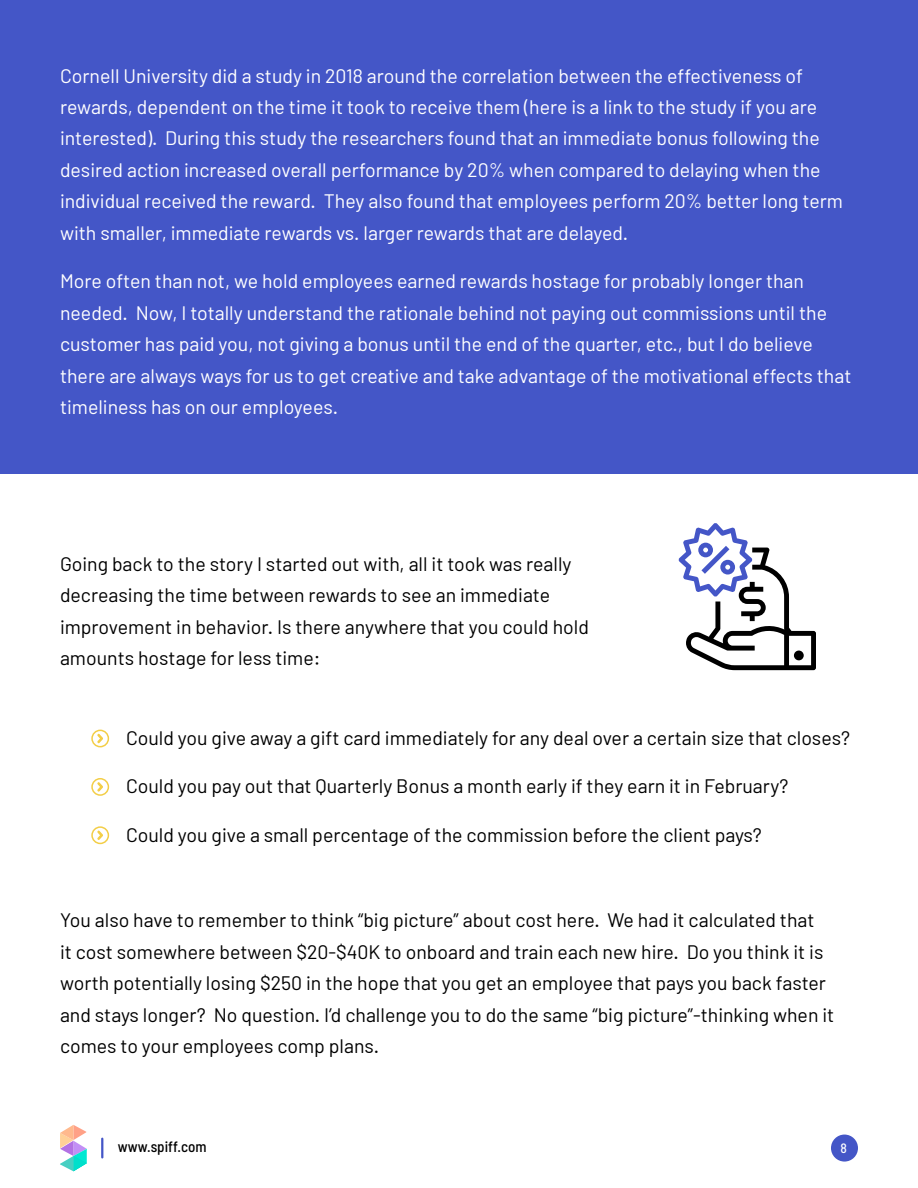
<style>
.page{position:relative;width:918px;height:1188px;background:#fff}
.page>*{position:absolute;margin:0;border:0;box-sizing:border-box;transform-origin:0 0}
.t1{font:19.5px/31.5px "Barlow";color:#fff}
.t2{font:19.5px/31.5px "Barlow";color:#000}
.t3{font:500 semi-condensed 15px "Barlow";color:#000}
.t4{font:500 semi-condensed 13.5px "Barlow";color:#fff}
</style>
<div class="page">
<svg style="left:60px;top:1125px;width:27px;height:46px"></svg>
<svg style="left:101px;top:1139px;width:2px;height:18px"></svg>
<div style="left:831px;top:1135px;width:27px;height:27px;background:#4456c7;border-radius:50%"></div>
<div style="left:0;top:0;width:918px;height:474px;background:#4456c7"></div>
<svg style="left:97px;top:733px;width:6px;height:11px"></svg>
<div style="left:91px;top:730px;width:18px;height:17px;border:2px solid #f3ce47;border-radius:50%"></div>
<svg style="left:97px;top:782px;width:6px;height:10px"></svg>
<div style="left:91px;top:778px;width:18px;height:18px;border:2px solid #f3ce47;border-radius:50%"></div>
<svg style="left:97px;top:830px;width:6px;height:10px"></svg>
<div style="left:91px;top:826px;width:18px;height:18px;border:2px solid #f3ce47;border-radius:50%"></div>
<svg style="left:678px;top:523px;width:138px;height:147px"></svg>
<p class="t1" style="left:60px;top:59px;width:785px">Cornell University did a study in 2018 around the correlation between the effectiveness of rewards, dependent on the time it took to receive them (here is a link to the study if you are interested). During this study the researchers found that an immediate bonus following the desired action increased overall performance by 20% when compared to delaying when the individual received the reward. They also found that employees perform 20% better long term with smaller, immediate rewards vs. larger rewards that are delayed.</p>
<p class="t1" style="left:60px;top:265px;width:793px">More often than not, we hold employees earned rewards hostage for probably longer than needed. Now, I totally understand the rationale behind not paying out commissions until the customer has paid you, not giving a bonus until the end of the quarter, etc., but I do believe there are always ways for us to get creative and take advantage of the motivational effects that timeliness has on our employees.</p>
<p class="t2" style="left:60px;top:547px;width:530px">Going back to the story I started out with, all it took was really decreasing the time between rewards to see an immediate improvement in behavior. Is there anywhere that you could hold amounts hostage for less time:</p>
<p class="t2" style="left:126px;top:721px;width:726px">Could you give away a gift card immediately for any deal over a certain size that closes?</p>
<p class="t2" style="left:126px;top:770px;width:664px">Could you pay out that Quarterly Bonus a month early if they earn it in February?</p>
<p class="t2" style="left:126px;top:818px;width:637px">Could you give a small percentage of the commission before the client pays?</p>
<p class="t2" style="left:60px;top:904px;width:776px">You also have to remember to think “big picture” about cost here. We had it calculated that<br>it cost somewhere between $20-$40K to onboard and train each new hire. Do you think it is worth potentially losing $250 in the hope that you get an employee that pays you back faster and stays longer? No question. I’d challenge you to do the same “big picture”-thinking when it comes to your employees comp plans.</p>
<p class="t3" style="left:118px;top:1136px;width:90px">www.spiff.com</p>
<p class="t4" style="left:841px;top:1138px;width:8px">8</p>
</div>
